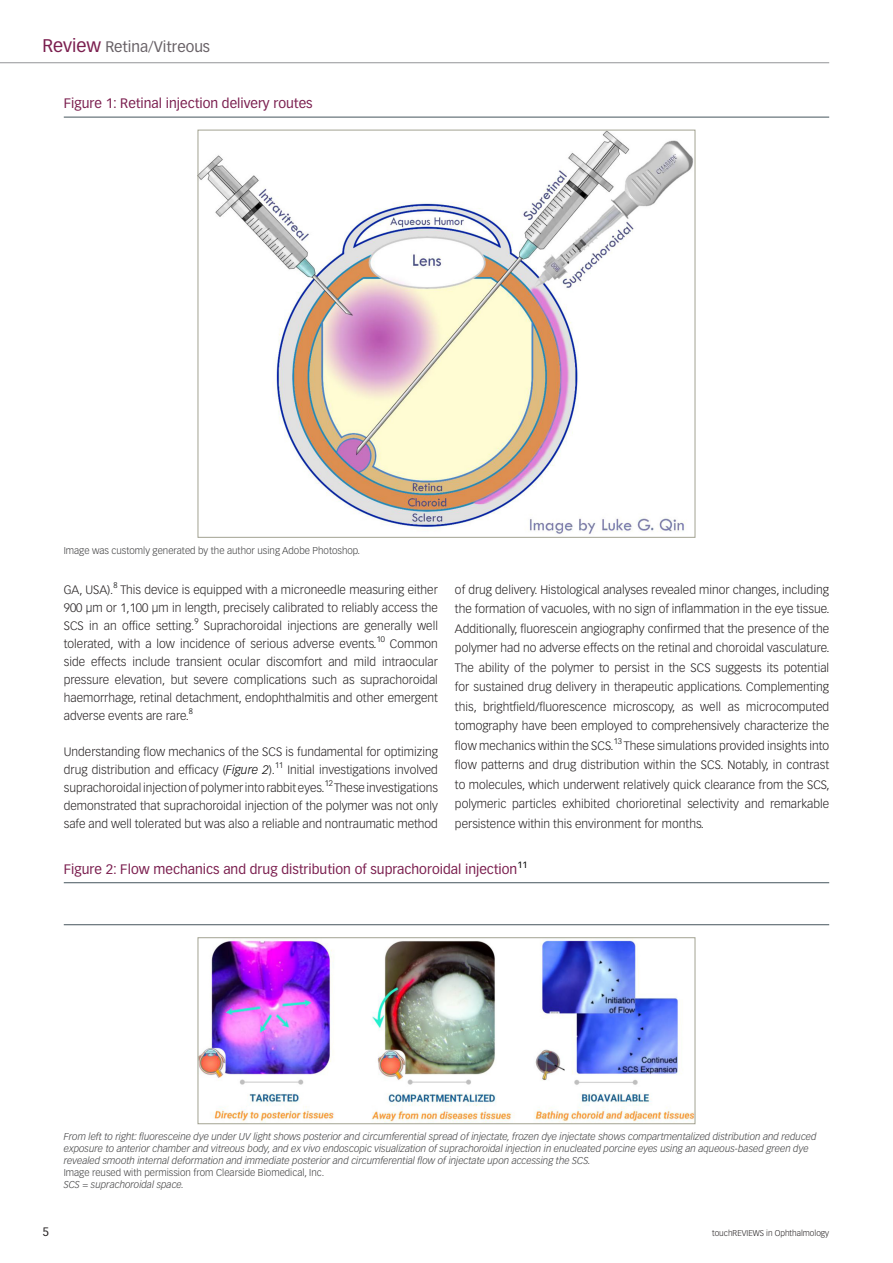
<style>
.page{position:relative;width:893px;height:1263px;background:#fff}
.page>*{position:absolute;margin:0;border:0;box-sizing:border-box;transform-origin:0 0}
.t1{font:15px "Vectora LT Std";color:#686166}
.t2{font:13.5px "Vectora LT Std";color:#7b1f4f}
.t3{font:300 12px/19.5px "Vectora LT Std";color:#231f20;text-align:justify}
.t4{font:12px "Vectora LT Std";color:#231f20}
.t5{font:italic 300 9.75px/12px "Vectora LT Std";color:#3e3e3f}
.t6{font:300 9.75px "Vectora LT Std";color:#3e3e3f}
.t7{font:300 8.25px "Vectora LT Std";color:#231f20}
.t8{font:300 7.95px "Vectora LT Std";color:#000}
.s1{font-size:18px;color:#7b1f4f}
.s2{font-style:italic}
.s3{font-style:italic;color:#000}
</style>
<div class="page">
<hr style="left:0;top:62px;width:829px;height:1px;background:#939598">
<hr style="left:64px;top:117px;width:765px;height:1px;background:#46555d">
<img style="left:200px;top:132px;width:493px;height:402px">
<hr style="left:64px;top:882px;width:765px;height:1px;background:#46555d">
<hr style="left:64px;top:924px;width:765px;height:1px;background:#46555d">
<img style="left:200px;top:939px;width:493px;height:183px">
<div style="left:198px;top:937px;width:497px;height:187px;border:1px solid #a3a392"></div>
<p class="t1" style="left:43px;top:38px;width:169px"><span class="s1">Review</span> Retina/Vitreous</p>
<p class="t2" style="left:64px;top:96px;width:250px">Figure 1: Retinal injection delivery routes</p>
<p class="t6" style="left:64px;top:545px;width:299px">Image was customly generated by the author using Adobe Photoshop<span class="s2">.</span></p>
<p class="t3" style="left:64px;top:580px;width:51px">GA, USA).</p>
<p class="t8" style="left:113px;top:581px;width:6px">8</p>
<p class="t3" style="left:64px;top:581px;width:376px;line-height:18px;text-indent:57px">This device is equipped with a microneedle measuring either 900 µm or 1,100 µm in length, precisely calibrated to reliably access the SCS in an office setting.</p>
<p class="t8" style="left:194px;top:617px;width:6px">9</p>
<p class="t3" style="left:64px;top:617px;width:376px;line-height:18px;text-indent:140px">Suprachoroidal injections are generally well tolerated, with a low incidence of serious adverse events.</p>
<p class="t8" style="left:377px;top:635px;width:10px">10</p>
<p class="t3" style="left:64px;top:635px;width:376px;line-height:18px;text-indent:326px">Common side effects include transient ocular discomfort and mild intraocular pressure elevation, but severe complications such as suprachoroidal haemorrhage, retinal detachment, endophthalmitis and other emergent adverse events are rare.</p>
<p class="t8" style="left:189px;top:707px;width:6px">8</p>
<p class="t3" style="left:64px;top:743px;width:376px;line-height:18px">Understanding flow mechanics of the SCS is fundamental for optimizing drug distribution and efficacy (<span class="s3">Figure 2</span>).</p>
<p class="t8" style="left:275px;top:761px;width:10px">11</p>
<p class="t3" style="left:64px;top:761px;width:376px;line-height:18px;text-indent:224px">Initial investigations involved suprachoroidal injection of polymer into rabbit eyes.</p>
<p class="t8" style="left:325px;top:779px;width:10px">12</p>
<p class="t3" style="left:64px;top:779px;width:376px;line-height:18px;text-indent:270px">These investigations demonstrated that suprachoroidal injection of the polymer was not only safe and well tolerated but was also a reliable and nontraumatic method</p>
<p class="t3" style="left:455px;top:580px;width:376px">of drug delivery. Histological analyses revealed minor changes, including the formation of vacuoles, with no sign of inflammation in the eye tissue.<br>Additionally, fluorescein angiography confirmed that the presence of the polymer had no adverse effects on the retinal and choroidal vasculature.<br>The ability of the polymer to persist in the SCS suggests its potential for sustained drug delivery in therapeutic applications. Complementing this, brightfield/fluorescence microscopy, as well as microcomputed tomography have been employed to comprehensively characterize the flow mechanics within the SCS.</p>
<p class="t8" style="left:614px;top:737px;width:10px">13</p>
<p class="t3" style="left:455px;top:736px;width:376px;text-indent:169px">These simulations provided insights into flow patterns and drug distribution within the SCS. Notably, in contrast to molecules, which underwent relatively quick clearance from the SCS, polymeric particles exhibited chorioretinal selectivity and remarkable persistence within this environment for months.</p>
<p class="t2" style="left:64px;top:861px;width:465px">Figure 2: Flow mechanics and drug distribution of suprachoroidal injection<sup>11</sup></p>
<p class="t4" style="left:43px;top:1225px;width:8px">5</p>
<p class="t5" style="left:64px;top:1131px;width:754px">From left to right: fluoresceine dye under UV light shows posterior and circumferential spread of injectate, frozen dye injectate shows compartmentalized distribution and reduced exposure to anterior chamber and vitreous body, and ex vivo endoscopic visualization of suprachoroidal injection in enucleated porcine eyes using an aqueous-based green dye revealed smooth internal deformation and immediate posterior and circumferential flow of injectate upon accessing the SCS.</p>
<p class="t6" style="left:64px;top:1167px;width:262px">Image reused with permission from Clearside Biomedical, Inc.</p>
<p class="t5" style="left:64px;top:1179px;width:122px">SCS = suprachoroidal space.</p>
<p class="t7" style="left:712px;top:1228px;width:119px">touchREVIEWS in Ophthalmology</p>
</div>
